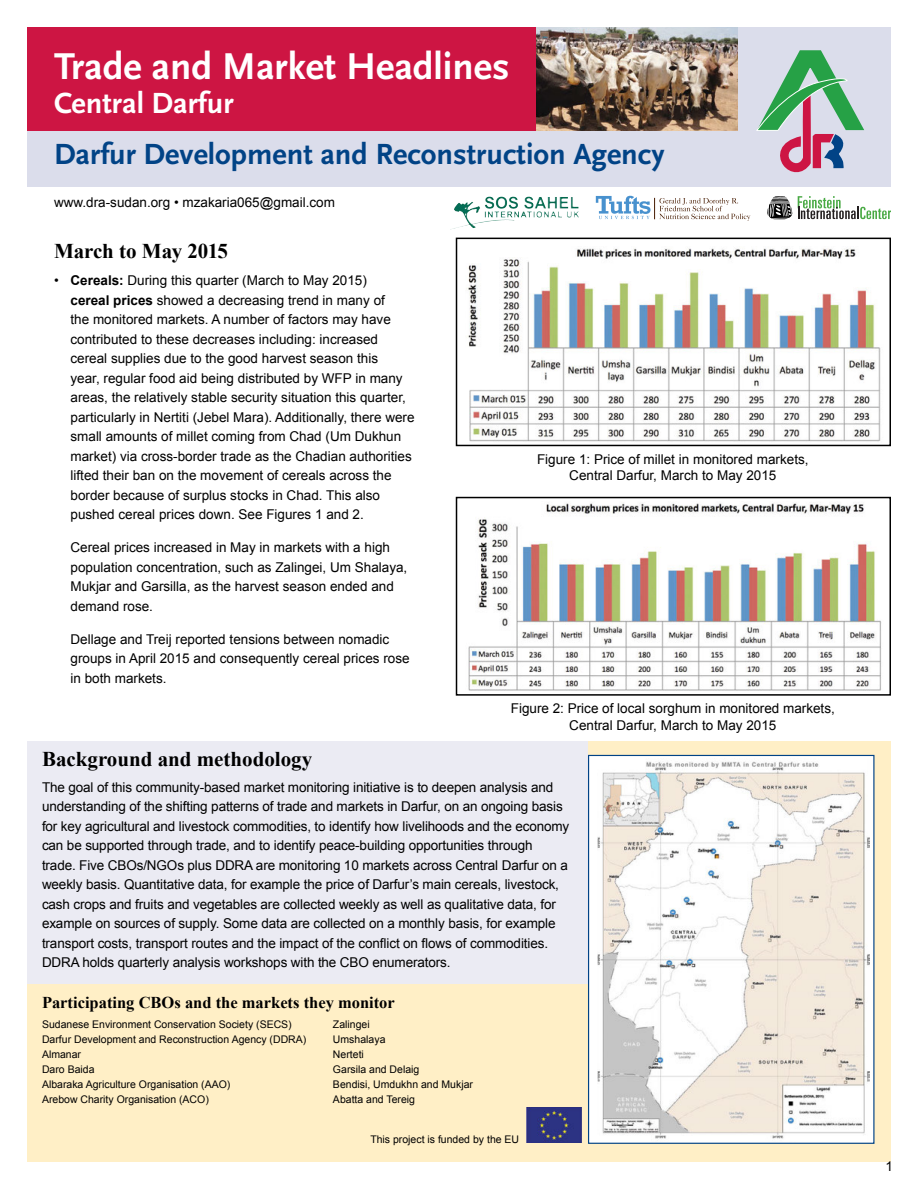
<style>
.page{position:relative;width:918px;height:1188px;background:#fff}
.page>*{position:absolute;margin:0;border:0;box-sizing:border-box;transform-origin:0 0}
.t1{font:700 39px "Scala Sans";color:#fff}
.t2{font:700 30.45px "Scala Sans";color:#014386}
.t3{font:700 30.45px "Scala Sans";color:#fff}
.t4{font:700 21px "Times New Roman";color:#000}
.t5{font:700 16.5px "Times New Roman";color:#000}
.t6{font:13.5px/19.5px "Arial";color:#000}
.t7{font:10.5px "Arial";color:#000}
.s1{font-weight:700}
</style>
<div class="page">
<div style="left:27px;top:741px;width:864px;height:420px;background:#ffefc6"></div>
<div style="left:27px;top:741px;width:561px;height:243px;background:#ebebf3"></div>
<img style="left:527px;top:1107px;width:55px;height:36px">
<div style="left:27px;top:27px;width:864px;height:160px;background:#dbddeb"></div>
<svg style="left:756px;top:50px;width:108px;height:123px"></svg>
<div style="left:27px;top:27px;width:514px;height:103px;background:#cd1543"></div>
<img style="left:537px;top:27px;width:200px;height:103px">
<div style="left:589px;top:755px;width:285px;height:388px;background:#fff"></div>
<img style="left:598px;top:761px;width:272px;height:378px">
<div style="left:588px;top:755px;width:287px;height:389px;border:1px solid #014386"></div>
<img style="left:509px;top:197px;width:25px;height:12px">
<svg style="left:767px;top:196px;width:124px;height:23px"></svg>
<svg style="left:596px;top:196px;width:154px;height:25px"></svg>
<div style="left:456px;top:238px;width:435px;height:208px;border:2px solid #000"></div>
<div style="left:456px;top:497px;width:435px;height:199px;border:2px solid #000"></div>
<img style="left:466px;top:248px;width:415px;height:194px">
<img style="left:468px;top:502px;width:414px;height:189px">
<p class="t1" style="left:54px;top:45px;width:457px">Trade and Market Headlines</p>
<p class="t3" style="left:54px;top:87px;width:181px">Central Darfur</p>
<p class="t2" style="left:54px;top:138px;width:612px">Darfur Development and Reconstruction Agency</p>
<p class="t6" style="left:54px;top:193px;width:283px">www.dra-sudan.org • mzakaria065@gmail.com</p>
<p class="t4" style="left:54px;top:237px;width:176px">March to May 2015</p>
<p class="t6" style="left:70px;top:271px;width:346px;text-indent:-16px">• <span class="s1">Cereals:</span> During this quarter (March to May 2015)<br><span class="s1">cereal prices</span> showed a decreasing trend in many of<br>the monitored markets. A number of factors may have contributed to these decreases including: increased cereal supplies due to the good harvest season this<br>year, regular food aid being distributed by WFP in many areas, the relatively stable security situation this quarter, particularly in Nertiti (Jebel Mara). Additionally, there were small amounts of millet coming from Chad (Um Dukhun market) via cross-border trade as the Chadian authorities lifted their ban on the movement of cereals across the border because of surplus stocks in Chad. This also pushed cereal prices down. See Figures 1 and 2.</p>
<p class="t6" style="left:70px;top:538px;width:338px">Cereal prices increased in May in markets with a high population concentration, such as Zalingei, Um Shalaya, Mukjar and Garsilla, as the harvest season ended and demand rose.</p>
<p class="t6" style="left:70px;top:630px;width:341px">Dellage and Treij reported tensions between nomadic groups in April 2015 and consequently cereal prices rose in both markets.</p>
<p class="t6" style="left:537px;top:451px;width:273px;line-height:16.5px;text-align:center">Figure 1: Price of millet in monitored markets,<br>Central Darfur, March to May 2015</p>
<p class="t6" style="left:511px;top:701px;width:326px;line-height:16.5px;text-align:center">Figure 2: Price of local sorghum in monitored markets,<br>Central Darfur, March to May 2015</p>
<p class="t4" style="left:42px;top:744px;width:272px">Background and methodology</p>
<p class="t6" style="left:42px;top:778px;width:529px">The goal of this community-based market monitoring initiative is to deepen analysis and understanding of the shifting patterns of trade and markets in Darfur, on an ongoing basis for key agricultural and livestock commodities, to identify how livelihoods and the economy can be supported through trade, and to identify peace-building opportunities through trade. Five CBOs/NGOs plus DDRA are monitoring 10 markets across Central Darfur on a weekly basis. Quantitative data, for example the price of Darfur’s main cereals, livestock, cash crops and fruits and vegetables are collected weekly as well as qualitative data, for example on sources of supply. Some data are collected on a monthly basis, for example transport costs, transport routes and the impact of the conflict on flows of commodities.<br>DDRA holds quarterly analysis workshops with the CBO enumerators.</p>
<p class="t5" style="left:42px;top:991px;width:354px">Participating CBOs and the markets they monitor</p>
<p class="t7" style="left:42px;top:1017px;width:251px">Sudanese Environment Conservation Society (SECS)</p>
<p class="t7" style="left:333px;top:1017px;width:38px">Zalingei</p>
<p class="t7" style="left:42px;top:1032px;width:266px">Darfur Development and Reconstruction Agency (DDRA)</p>
<p class="t7" style="left:333px;top:1032px;width:54px">Umshalaya</p>
<p class="t7" style="left:42px;top:1047px;width:41px">Almanar</p>
<p class="t7" style="left:333px;top:1047px;width:32px">Nerteti</p>
<p class="t7" style="left:42px;top:1062px;width:54px">Daro Baida</p>
<p class="t7" style="left:333px;top:1062px;width:88px">Garsila and Delaig</p>
<p class="t7" style="left:42px;top:1077px;width:190px">Albaraka Agriculture Organisation (AAO)</p>
<p class="t7" style="left:333px;top:1077px;width:142px">Bendisi, Umdukhn and Mukjar</p>
<p class="t7" style="left:42px;top:1092px;width:168px">Arebow Charity Organisation (ACO)</p>
<p class="t7" style="left:333px;top:1092px;width:84px">Abatta and Tereig</p>
<p class="t7" style="left:370px;top:1133px;width:150px">This project is funded by the EU</p>
<p class="t6" style="left:886px;top:1156px;width:9px">1</p>
</div>
